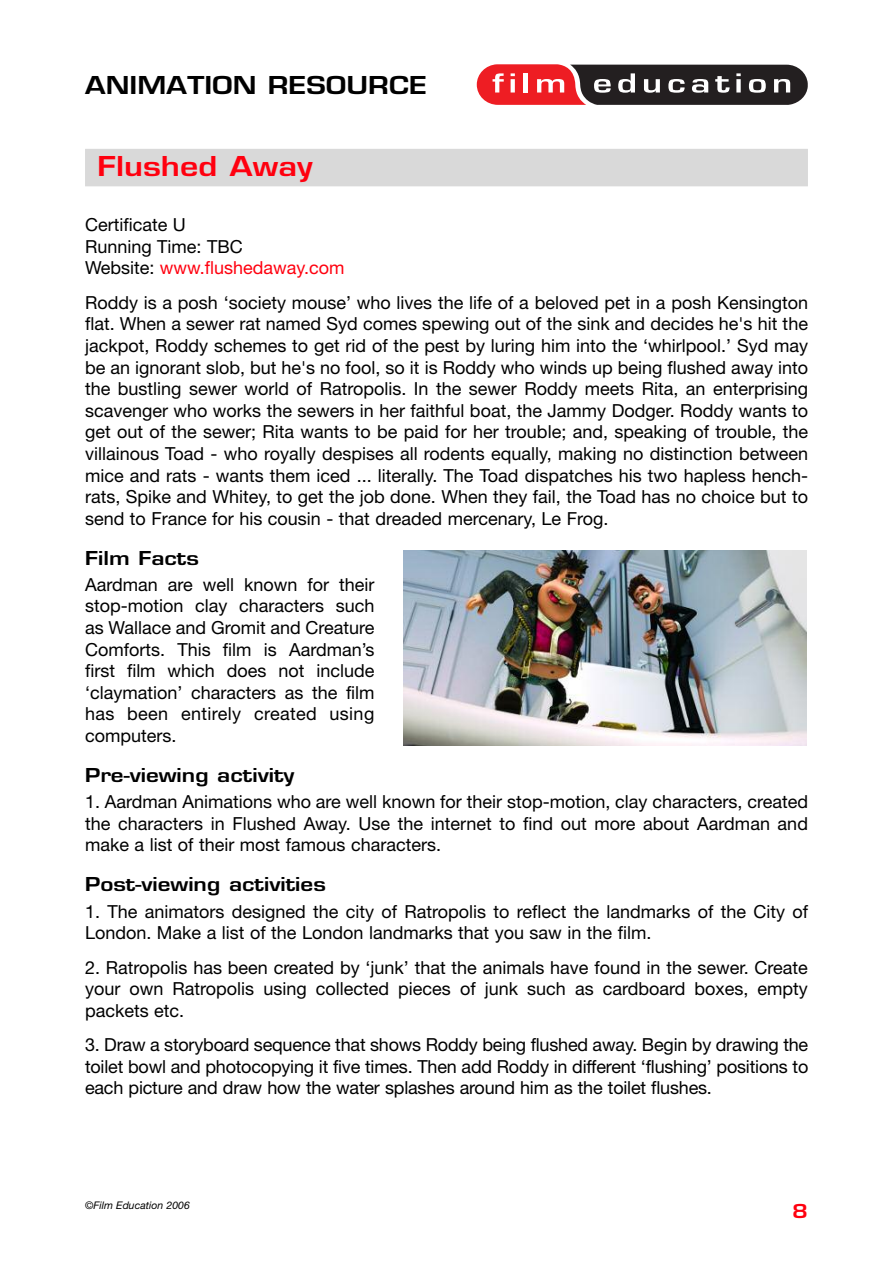
<style>
.page{position:relative;width:893px;height:1263px;background:#fff}
.page>*{position:absolute;margin:0;border:0;box-sizing:border-box;transform-origin:0 0}
.t1{font:700 30px "Eurose";color:#ff000f}
.t2{font:700 27px "Eurose";color:#000}
.t3{font:700 21px "Eurose";color:#000}
.t4{font:700 21px "Eurose";color:#ff000f}
.t5{font:18px/21.6px "Helvetica Neue";color:#000;text-align:justify}
.t6{font:italic 10.5px "Helvetica Neue";color:#000}
.s1{color:#ff000f}
</style>
<div class="page">
<div style="left:85px;top:149px;width:723px;height:37px;background:#d9d9d9"></div>
<svg style="left:477px;top:64px;width:331px;height:41px;background:#7c4749"></svg>
<img style="left:404px;top:550px;width:403px;height:195px">
<h2 class="t2" style="left:85px;top:76px;width:343px">ANIMATION RESOURCE</h2>
<h1 class="t1" style="left:97px;top:156px;width:217px">Flushed Away</h1>
<p class="t5" style="left:85px;top:216px;width:261px;text-align:left">Certificate U<br>Running Time: TBC<br>Website: <span class="s1">www.flushedaway.com</span></p>
<p class="t5" style="left:85px;top:293px;width:725px">Roddy is a posh ‘society mouse’ who lives the life of a beloved pet in a posh Kensington flat. When a sewer rat named Syd comes spewing out of the sink and decides he's hit the jackpot, Roddy schemes to get rid of the pest by luring him into the ‘whirlpool.’ Syd may be an ignorant slob, but he's no fool, so it is Roddy who winds up being flushed away into the bustling sewer world of Ratropolis. In the sewer Roddy meets Rita, an enterprising scavenger who works the sewers in her faithful boat, the Jammy Dodger. Roddy wants to get out of the sewer; Rita wants to be paid for her trouble; and, speaking of trouble, the villainous Toad - who royally despises all rodents equally, making no distinction between mice and rats - wants them iced ... literally. The Toad dispatches his two hapless hench&shy;rats, Spike and Whitey, to get the job done. When they fail, the Toad has no choice but to send to France for his cousin - that dreaded mercenary, Le Frog.</p>
<p class="t3" style="left:85px;top:551px;width:115px">Film Facts</p>
<p class="t5" style="left:85px;top:575px;width:291px">Aardman are well known for their stop-motion clay characters such as Wallace and Gromit and Creature Comforts. This film is Aardman’s first film which does not include ‘claymation’ characters as the film has been entirely created using computers.</p>
<p class="t3" style="left:85px;top:768px;width:211px">Pre-viewing activity</p>
<p class="t5" style="left:85px;top:793px;width:724px">1. Aardman Animations who are well known for their stop-motion, clay characters, created the characters in Flushed Away. Use the internet to find out more about Aardman and make a list of their most famous characters.</p>
<p class="t3" style="left:85px;top:877px;width:242px">Post-viewing activities</p>
<p class="t5" style="left:85px;top:902px;width:724px">1. The animators designed the city of Ratropolis to reflect the landmarks of the City of<br>London. Make a list of the London landmarks that you saw in the film.</p>
<p class="t5" style="left:85px;top:958px;width:724px">2. Ratropolis has been created by ‘junk’ that the animals have found in the sewer. Create your own Ratropolis using collected pieces of junk such as cardboard boxes, empty packets etc.</p>
<p class="t5" style="left:85px;top:1036px;width:725px">3. Draw a storyboard sequence that shows Roddy being flushed away. Begin by drawing the toilet bowl and photocopying it five times. Then add Roddy in different ‘flushing’ positions to each picture and draw how the water splashes around him as the toilet flushes.</p>
<p class="t6" style="left:85px;top:1199px;width:106px">©Film Education 2006</p>
<p class="t4" style="left:792px;top:1204px;width:17px">8</p>
</div>
